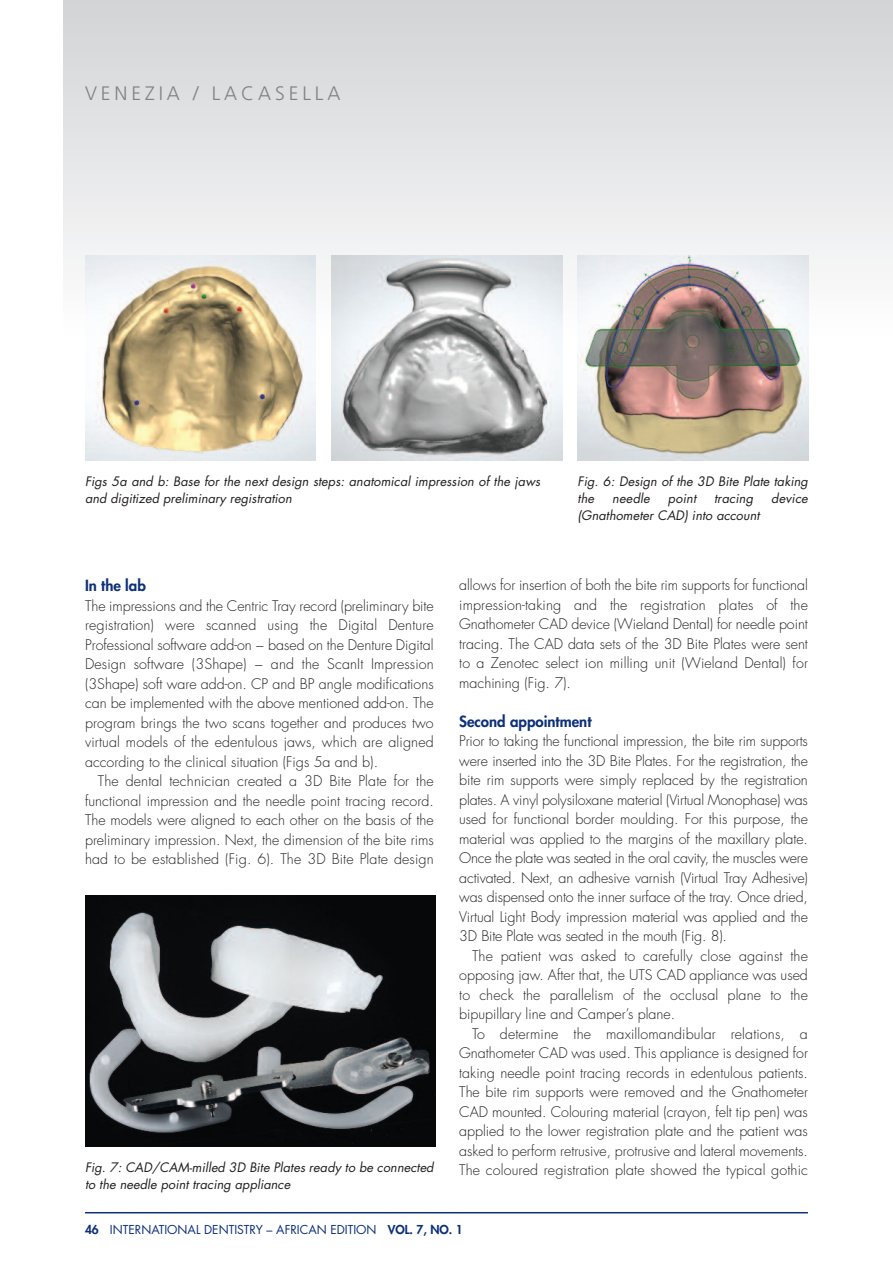
<style>
.page{position:relative;width:893px;height:1263px;background:#fff}
.page>*{position:absolute;margin:0;border:0;box-sizing:border-box;transform-origin:0 0}
.t1{font:300 19.5px "Frutiger";letter-spacing:.2em;color:#808285}
.t2{font:800 15px "Futura";color:#0d3079}
.t3{font:300 14.25px/19.5px "Futura";letter-spacing:.01em;color:#231f20;text-align:justify}
.t4{font:italic 12.75px/16.6px "Futura";letter-spacing:.005em;color:#231f20}
.t5{font:12px "Futura";color:#0d3079}
.s1{font-weight:800}
</style>
<div class="page">
<div style="left:64px;top:0;width:829px;height:334px;background:linear-gradient(to bottom,#d2d3d6,#fdfdfd)"></div>
<hr style="left:85px;top:1212px;width:723px;height:1px;background:#0d3079">
<img style="left:85px;top:255px;width:231px;height:206px">
<img style="left:332px;top:255px;width:230px;height:206px">
<img style="left:578px;top:255px;width:230px;height:206px">
<img style="left:85px;top:895px;width:350px;height:251px">
<h1 class="t1" style="left:85px;top:85px;width:257px">VENEZIA / LACASELLA</h1>
<p class="t4" style="left:85px;top:474px;width:457px">Figs 5a and b: Base for the next design steps: anatomical impression of the jaws and digitized preliminary registration</p>
<p class="t4" style="left:578px;top:474px;width:232px">Fig. 6: Design of the 3D Bite Plate taking the</p>
<p class="t4" style="left:612px;top:491px;width:39px">needle</p>
<p class="t4" style="left:668px;top:491px;width:30px">point</p>
<p class="t4" style="left:714px;top:491px;width:41px">tracing</p>
<p class="t4" style="left:771px;top:491px;width:38px">device</p>
<p class="t4" style="left:578px;top:508px;width:183px">(Gnathometer CAD) into account</p>
<p class="t2" style="left:85px;top:578px;width:62px">In the lab</p>
<p class="t3" style="left:85px;top:597px;width:350px">The impressions and the Centric Tray record (preliminary bite registration) were scanned using the Digital Denture Professional software add-on − based on the Denture Digital Design software (3Shape) − and the ScanIt Impression (3Shape) soft ware add-on. CP and BP angle modifications can be implemented with the above mentioned add-on. The program brings the two scans together and produces two virtual models of the edentulous jaws, which are aligned according to the clinical situation (Figs 5a and b).</p>
<p class="t3" style="left:85px;top:772px;width:350px;text-indent:13px">The dental technician created a 3D Bite Plate for the functional impression and the needle point tracing record.<br>The models were aligned to each other on the basis of the preliminary impression. Next, the dimension of the bite rims had to be established (Fig. 6). The 3D Bite Plate design</p>
<p class="t4" style="left:85px;top:1160px;width:350px">Fig. 7: CAD/CAM-milled 3D Bite Plates ready to be connected to the needle point tracing appliance</p>
<p class="t3" style="left:459px;top:576px;width:350px">allows for insertion of both the bite rim supports for functional impression-taking and the registration plates of the Gnathometer CAD device (Wieland Dental) for needle point tracing. The CAD data sets of the 3D Bite Plates were sent to a Zenotec select ion milling unit (Wieland Dental) for machining (Fig. 7).</p>
<p class="t2" style="left:459px;top:714px;width:134px">Second appointment</p>
<p class="t3" style="left:459px;top:732px;width:350px">Prior to taking the functional impression, the bite rim supports were inserted into the 3D Bite Plates. For the registration, the bite rim supports were simply replaced by the registration plates. A vinyl polysiloxane material (Virtual Monophase) was used for functional border moulding. For this purpose, the material was applied to the margins of the maxillary plate.<br>Once the plate was seated in the oral cavity, the muscles were activated. Next, an adhesive varnish (Virtual Tray Adhesive) was dispensed onto the inner surface of the tray. Once dried, Virtual Light Body impression material was applied and the 3D Bite Plate was seated in the mouth (Fig. 8).</p>
<p class="t3" style="left:459px;top:947px;width:350px;text-indent:13px">The patient was asked to carefully close against the opposing jaw. After that, the UTS CAD appliance was used to check the parallelism of the occlusal plane to the bipupillary line and Camper’s plane.</p>
<p class="t3" style="left:459px;top:1025px;width:350px;text-indent:13px">To determine the maxillomandibular relations, a Gnathometer CAD was used. This appliance is designed for taking needle point tracing records in edentulous patients.<br>The bite rim supports were removed and the Gnathometer CAD mounted. Colouring material (crayon, felt tip pen) was applied to the lower registration plate and the patient was asked to perform retrusive, protrusive and lateral movements.<br>The coloured registration plate showed the typical gothic</p>
<p class="t5" style="left:85px;top:1224px;width:379px"><span class="s1">46</span> INTERNATIONAL DENTISTRY – AFRICAN EDITION <span class="s1">VOL. 7, NO. 1</span></p>
</div>
